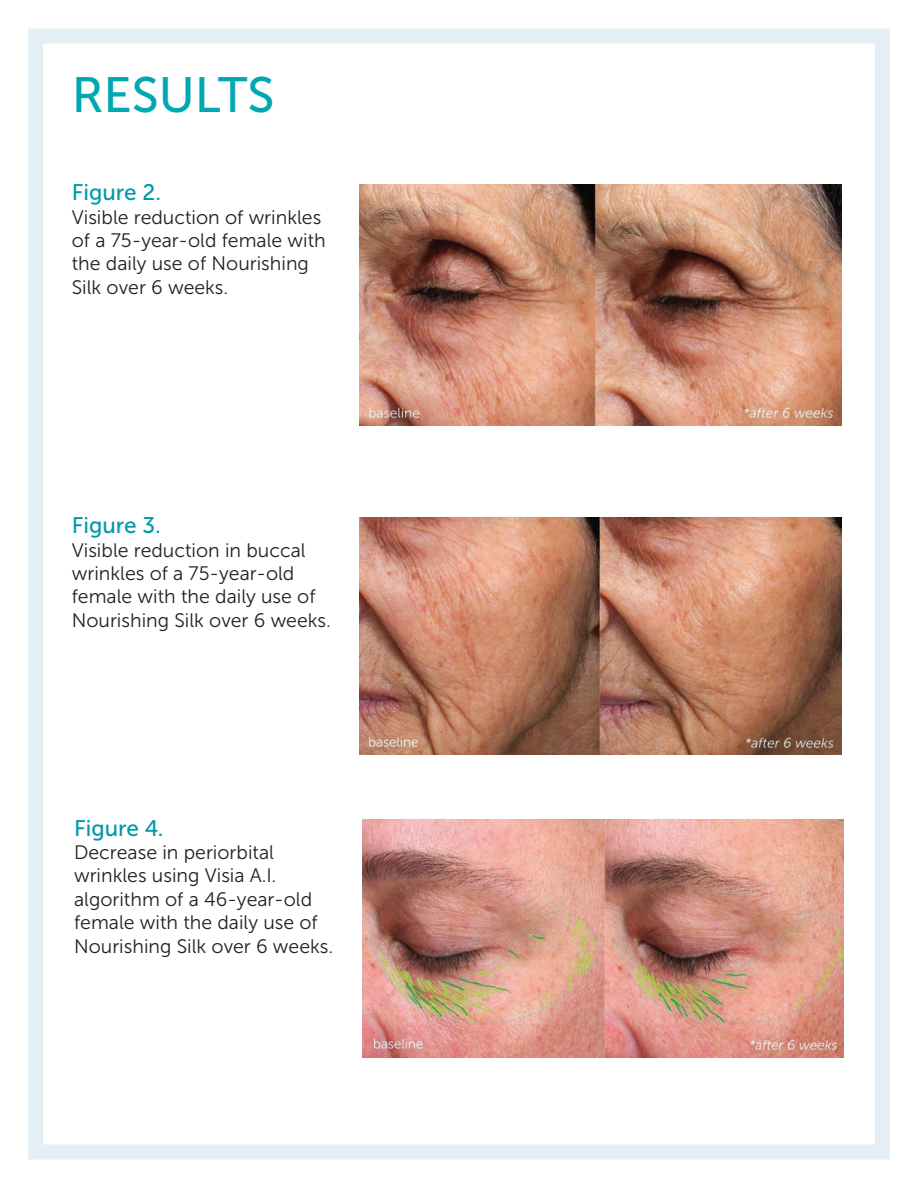
<style>
.page{position:relative;width:918px;height:1188px;background:#fff}
.page>*{position:absolute;margin:0;border:0;box-sizing:border-box;transform-origin:0 0}
.t1{font:49.5px "Museo Sans 500";color:#00a8b1}
.t2{font:22.5px "Museo Sans 500";color:#0099a9}
.t3{font:19.5px/23.4px "Museo Sans 300";color:#212121}
</style>
<div class="page">
<img style="left:360px;top:184px;width:481px;height:241px">
<img style="left:360px;top:517px;width:481px;height:237px">
<img style="left:362px;top:820px;width:482px;height:238px">
<div style="left:28px;top:28px;width:862px;height:1132px;border:15px solid #e4eff5"></div>
<h1 class="t1" style="left:72px;top:68px;width:204px">RESULTS</h1>
<p class="t2" style="left:72px;top:180px;width:91px">Figure 2.</p>
<p class="t3" style="left:72px;top:205px;width:256px">Visible reduction of wrinkles of a 75-year-old female with the daily use of Nourishing<br>Silk over 6 weeks.</p>
<p class="t2" style="left:72px;top:513px;width:91px">Figure 3.</p>
<p class="t3" style="left:72px;top:538px;width:261px">Visible reduction in buccal wrinkles of a 75-year-old female with the daily use of<br>Nourishing Silk over 6 weeks.</p>
<p class="t2" style="left:74px;top:815px;width:91px">Figure 4.</p>
<p class="t3" style="left:74px;top:841px;width:261px">Decrease in periorbital wrinkles using Visia A.I. algorithm of a 46-year-old female with the daily use of<br>Nourishing Silk over 6 weeks.</p>
</div>
